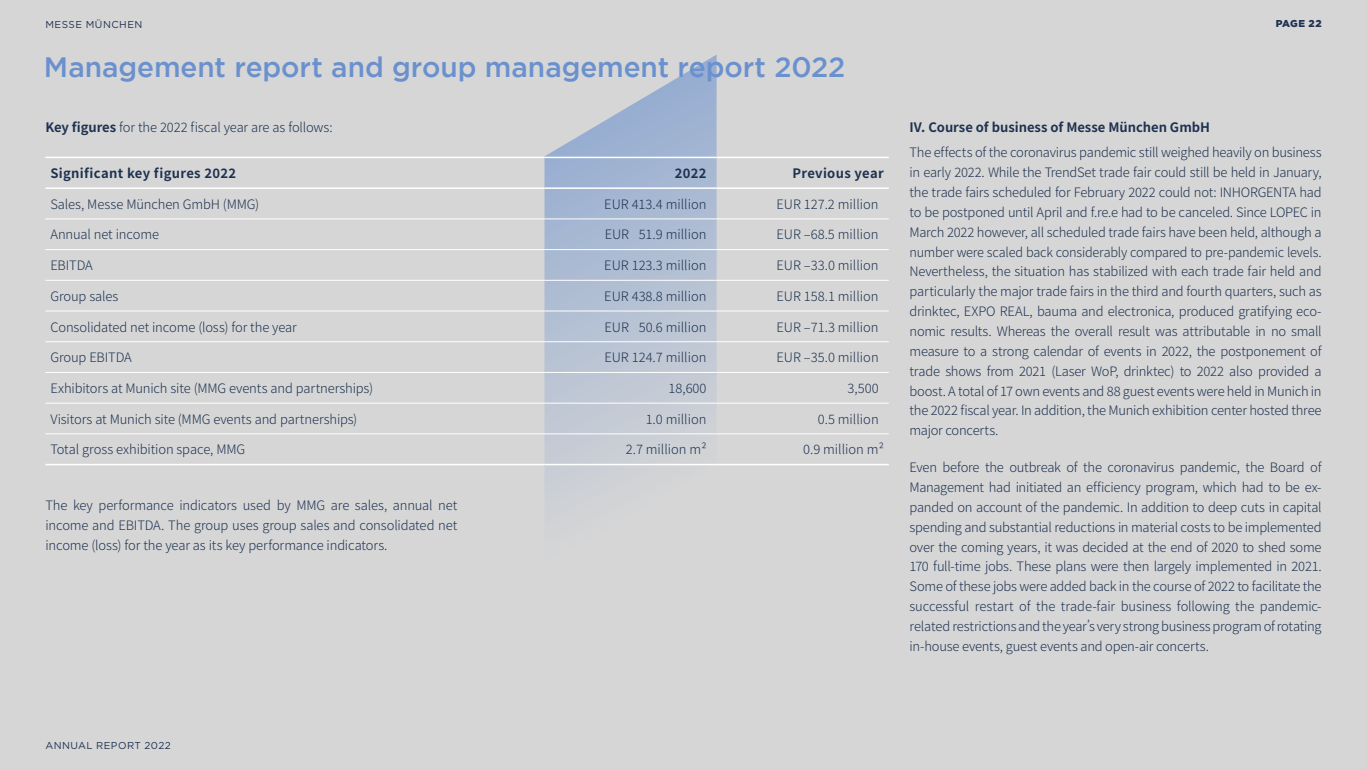
<style>
.page{position:relative;width:1367px;height:769px;background:#fff}
.page>*{position:absolute;margin:0;border:0;box-sizing:border-box;transform-origin:0 0}
.t1{font:500 28px "Gotham";letter-spacing:-.005em;color:#6a91ce}
.t2{font:300 13px/19.8px "Noto Sans TC";letter-spacing:-.005em;color:#1e3250;text-align:justify}
.t3{font:700 13px "Noto Sans TC";letter-spacing:.01em;color:#1e3250}
.t4{font:10px "Gotham";letter-spacing:.045em;color:#1e3250}
.t5{font:900 10px "Gotham";letter-spacing:.025em;color:#1e3250}
.s1{font-weight:700}
</style>
<div class="page">
<div style="left:0;top:0;width:1366px;height:768px;background:#d6d6d6"></div>
<svg style="left:544px;top:55px;width:172px;height:440px"></svg>
<hr style="left:45px;top:463px;width:499px;height:2px;background:#fff">
<hr style="left:544px;top:463px;width:172px;height:2px;background:#fff">
<hr style="left:716px;top:463px;width:172px;height:2px;background:#fff">
<hr style="left:45px;top:218px;width:499px;height:1px;background:#fff">
<hr style="left:544px;top:218px;width:172px;height:1px;background:#fff">
<hr style="left:716px;top:218px;width:172px;height:1px;background:#fff">
<hr style="left:45px;top:249px;width:499px;height:1px;background:#fff">
<hr style="left:544px;top:249px;width:172px;height:1px;background:#fff">
<hr style="left:716px;top:249px;width:172px;height:1px;background:#fff">
<hr style="left:45px;top:280px;width:499px;height:1px;background:#fff">
<hr style="left:544px;top:280px;width:172px;height:1px;background:#fff">
<hr style="left:716px;top:280px;width:172px;height:1px;background:#fff">
<hr style="left:45px;top:311px;width:499px;height:1px;background:#fff">
<hr style="left:544px;top:311px;width:172px;height:1px;background:#fff">
<hr style="left:716px;top:311px;width:172px;height:1px;background:#fff">
<hr style="left:45px;top:341px;width:499px;height:1px;background:#fff">
<hr style="left:544px;top:341px;width:172px;height:1px;background:#fff">
<hr style="left:716px;top:341px;width:172px;height:1px;background:#fff">
<hr style="left:45px;top:372px;width:499px;height:1px;background:#fff">
<hr style="left:544px;top:372px;width:172px;height:1px;background:#fff">
<hr style="left:716px;top:372px;width:172px;height:1px;background:#fff">
<hr style="left:45px;top:187px;width:499px;height:2px;background:#fff">
<hr style="left:544px;top:187px;width:172px;height:2px;background:#fff">
<hr style="left:716px;top:187px;width:172px;height:2px;background:#fff">
<hr style="left:45px;top:157px;width:499px;height:1px;background:#fff">
<hr style="left:544px;top:157px;width:172px;height:1px;background:#fff">
<hr style="left:716px;top:157px;width:172px;height:1px;background:#fff">
<hr style="left:45px;top:403px;width:499px;height:1px;background:#fff">
<hr style="left:544px;top:403px;width:172px;height:1px;background:#fff">
<hr style="left:716px;top:403px;width:172px;height:1px;background:#fff">
<hr style="left:45px;top:433px;width:499px;height:1px;background:#fff">
<hr style="left:544px;top:433px;width:172px;height:1px;background:#fff">
<hr style="left:716px;top:433px;width:172px;height:1px;background:#fff">
<svg style="left:675px;top:168px;width:30px;height:10px"></svg>
<p class="t4" style="left:45px;top:18px;width:98px">MESSE MÜNCHEN</p>
<h1 class="t1" style="left:44px;top:51px;width:803px">Management report and group management report 2022</h1>
<p class="t2" style="left:45px;top:118px;width:289px"><span class="s1">Key figures</span> for the 2022 fiscal year are as follows:</p>
<p class="t3" style="left:50px;top:166px;width:152px">Significant key figures</p>
<p class="t3" style="left:792px;top:166px;width:93px">Previous year</p>
<p class="t2" style="left:50px;top:194px;width:210px">Sales, Messe München GmbH (MMG)</p>
<p class="t2" style="left:604px;top:194px;width:104px">EUR 413.4 million</p>
<p class="t2" style="left:776px;top:194px;width:104px">EUR 127.2 million</p>
<p class="t2" style="left:50px;top:225px;width:110px">Annual net income</p>
<p class="t2" style="left:604px;top:225px;width:103px">EUR 51.9 million</p>
<p class="t2" style="left:776px;top:225px;width:104px">EUR –68.5 million</p>
<p class="t2" style="left:50px;top:255px;width:44px">EBITDA</p>
<p class="t2" style="left:604px;top:255px;width:104px">EUR 123.3 million</p>
<p class="t2" style="left:776px;top:255px;width:104px">EUR –33.0 million</p>
<p class="t2" style="left:50px;top:286px;width:69px">Group sales</p>
<p class="t2" style="left:604px;top:286px;width:104px">EUR 438.8 million</p>
<p class="t2" style="left:776px;top:286px;width:104px">EUR 158.1 million</p>
<p class="t2" style="left:50px;top:317px;width:248px">Consolidated net income (loss) for the year</p>
<p class="t2" style="left:604px;top:317px;width:104px">EUR 50.6 million</p>
<p class="t2" style="left:776px;top:317px;width:104px">EUR –71.3 million</p>
<p class="t2" style="left:50px;top:348px;width:83px">Group EBITDA</p>
<p class="t2" style="left:604px;top:348px;width:104px">EUR 124.7 million</p>
<p class="t2" style="left:776px;top:348px;width:104px">EUR –35.0 million</p>
<p class="t2" style="left:50px;top:378px;width:324px">Exhibitors at Munich site (MMG events and partnerships)</p>
<p class="t2" style="left:668px;top:378px;width:40px">18,600</p>
<p class="t2" style="left:847px;top:378px;width:33px">3,500</p>
<p class="t2" style="left:50px;top:409px;width:308px">Visitors at Munich site (MMG events and partnerships)</p>
<p class="t2" style="left:645px;top:409px;width:62px">1.0 million</p>
<p class="t2" style="left:817px;top:409px;width:62px">0.5 million</p>
<p class="t2" style="left:50px;top:440px;width:196px">Total gross exhibition space, MMG</p>
<p class="t2" style="left:626px;top:440px;width:82px">2.7 million m²</p>
<p class="t2" style="left:803px;top:440px;width:82px">0.9 million m²</p>
<p class="t2" style="left:45px;top:495px;width:413px">The key performance indicators used by MMG are sales, annual net income and EBITDA. The group uses group sales and consolidated net income (loss) for the year as its key performance indicators.</p>
<p class="t5" style="left:1275px;top:18px;width:47px">PAGE 22</p>
<p class="t3" style="left:909px;top:120px;width:302px">IV. Course of business of Messe München GmbH</p>
<p class="t2" style="left:909px;top:143px;width:413px">The effects of the coronavirus pandemic still weighed heavily on business in early 2022. While the TrendSet trade fair could still be held in January, the trade fairs scheduled for February 2022 could not: INHORGENTA had to be postponed until April and f.re.e had to be canceled. Since LOPEC in March 2022 however, all scheduled trade fairs have been held, although a number were scaled back considerably compared to pre-pandemic levels.<br>Never theless, the situation has stabilized with each trade fair held and particularly the major trade fairs in the third and fourth quarters, such as drinktec, EXPO REAL, bauma and electronica, produced gratifying eco&shy;nomic results. Whereas the overall result was attributable in no small measure to a strong calendar of events in 2022, the postponement of trade shows from 2021 (Laser WoP, drinktec) to 2022 also provided a boost. A total of 17 own events and 88 guest events were held in Munich in the 2022 fiscal year. In addition, the Munich exhibition center hosted three major concerts.</p>
<p class="t2" style="left:909px;top:457px;width:413px">Even before the outbreak of the coronavirus pandemic, the Board of Management had initiated an efficiency program, which had to be ex&shy;panded on account of the pandemic. In addition to deep cuts in capital spending and substantial reductions in material costs to be implemented over the coming years, it was decided at the end of 2020 to shed some 170 full-time jobs. These plans were then largely implemented in 2021.<br>Some of these jobs were added back in the course of 2022 to facilitate the successful restart of the trade-fair business following the pandemic&shy;related restrictions and the year’s very strong business program of rotating in-house events, guest events and open-air concerts.</p>
<p class="t4" style="left:45px;top:738px;width:127px">ANNUAL REPORT 2022</p>
</div>
